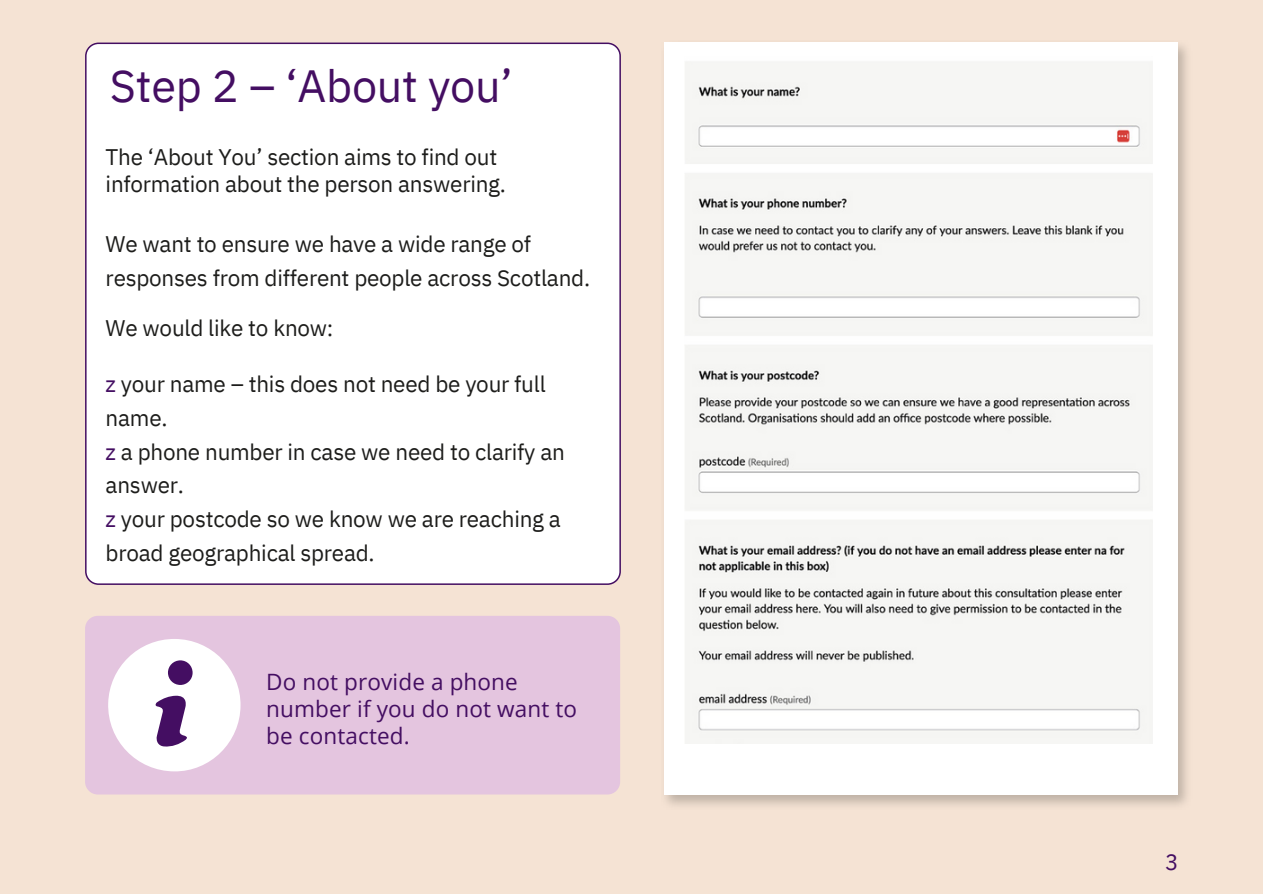
<style>
.page{position:relative;width:1263px;height:894px;background:#fff}
.page>*{position:absolute;margin:0;border:0;box-sizing:border-box;transform-origin:0 0}
.t1{font:45px "IBM Plex Sans";letter-spacing:-.005em;color:#440e62}
.t2{font:22.5px/33.8px "IBM Plex Sans";letter-spacing:-.01em;color:#1d1d1b}
.t3{font:22.5px/27px "Open Sans";letter-spacing:.005em;color:#440e62}
.t4{font:22.5px "IBM Plex Sans";color:#440e62}
.s1{color:#440e62}
</style>
<div class="page">
<div style="left:0;top:0;width:1263px;height:893px;background:#f5e3d4"></div>
<div style="left:86px;top:43px;width:534px;height:541px;background:#fff;border-radius:13px"></div>
<div style="left:85px;top:43px;width:536px;height:541px;border:2px solid #440e62;border-radius:13px"></div>
<div style="left:85px;top:615px;width:535px;height:179px;background:#e4c5df;border-radius:13px"></div>
<svg style="left:108px;top:639px;width:133px;height:132px"></svg>
<div style="left:168px;top:660px;width:25px;height:24px;background:#440e62;border-radius:50%"></div>
<img style="left:664px;top:42px;width:523px;height:764px">
<div style="left:664px;top:43px;width:514px;height:751px;background:#fff"></div>
<img style="left:685px;top:62px;width:467px;height:681px">
<h1 class="t1" style="left:110px;top:56px;width:404px">Step 2 – ‘About you’</h1>
<p class="t2" style="left:106px;top:143px;width:402px;line-height:27px">The ‘About You’ section aims to find out information about the person answering.</p>
<p class="t2" style="left:106px;top:227px;width:486px">We want to ensure we have a wide range of responses from different people across Scotland.</p>
<p class="t2" style="left:106px;top:310px;width:229px">We would like to know:</p>
<p class="t2" style="left:106px;top:366px;width:461px"><span class="s1">z</span> your name – this does not need be your full name.<br><span class="s1">z</span> a phone number in case we need to clarify an answer.<br><span class="s1">z</span> your postcode so we know we are reaching a broad geographical spread.</p>
<p class="t3" style="left:266px;top:667px;width:312px">Do not provide a phone number if you do not want to be contacted.</p>
<p class="t4" style="left:1165px;top:846px;width:15px">3</p>
</div>
